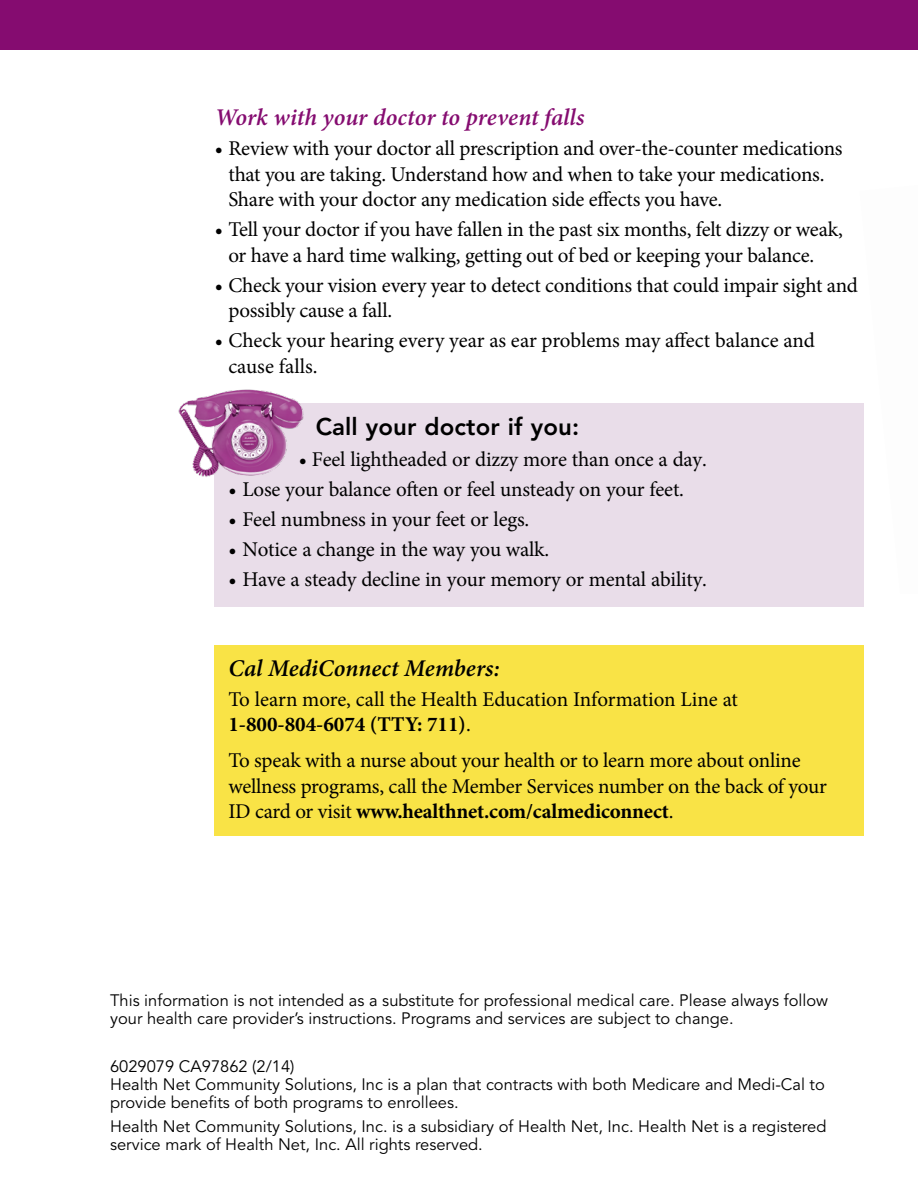
<style>
.page{position:relative;width:918px;height:1188px;background:#fff}
.page>*{position:absolute;margin:0;border:0;box-sizing:border-box;transform-origin:0 0}
.t1{font:italic 600 24px "Minion Pro";color:#850c70}
.t2{font:italic 600 24px "Minion Pro";color:#000}
.t3{font:800 24px "Avenir LT Std";letter-spacing:.005em;color:#000}
.t4{font:21px/25.5px "Minion Pro";letter-spacing:-.01em;color:#000}
.t5{font:16.5px/18px "Avenir LT Std";color:#000}
.s1{font-weight:700}
</style>
<div class="page">
<div style="left:0;top:0;width:918px;height:50px;background:#850c70"></div>
<div style="left:215px;top:403px;width:649px;height:204px;background:#e9dde9"></div>
<div style="left:215px;top:645px;width:649px;height:190px;background:#f9e346"></div>
<img style="left:178px;top:389px;width:126px;height:92px">
<p class="t1" style="left:215px;top:101px;width:371px">Work with your doctor to prevent falls</p>
<p class="t4" style="left:228px;top:136px;width:616px;text-indent:-14px">• Review with your doctor all prescription and over-the-counter medications that you are taking. Understand how and when to take your medications.<br>Share with your doctor any medication side effects you have.</p>
<p class="t4" style="left:228px;top:217px;width:616px;text-indent:-14px">• Tell your doctor if you have fallen in the past six months, felt dizzy or weak, or have a hard time walking, getting out of bed or keeping your balance.</p>
<p class="t4" style="left:228px;top:273px;width:631px;text-indent:-14px">• Check your vision every year to detect conditions that could impair sight and possibly cause a fall.</p>
<p class="t4" style="left:228px;top:328px;width:588px;text-indent:-14px">• Check your hearing every year as ear problems may affect balance and cause falls.</p>
<p class="t3" style="left:316px;top:412px;width:265px">Call your doctor if you:</p>
<p class="t4" style="left:299px;top:447px;width:409px">• Feel lightheaded or dizzy more than once a day.</p>
<p class="t4" style="left:228px;top:477px;width:457px">• Lose your balance often or feel unsteady on your feet.</p>
<p class="t4" style="left:228px;top:507px;width:302px">• Feel numbness in your feet or legs.</p>
<p class="t4" style="left:228px;top:537px;width:322px">• Notice a change in the way you walk.</p>
<p class="t4" style="left:228px;top:567px;width:480px">• Have a steady decline in your memory or mental ability.</p>
<p class="t2" style="left:228px;top:651px;width:273px">Cal MediConnect Members:</p>
<p class="t4" style="left:228px;top:687px;width:511px">To learn more, call the Health Education Information Line at<br><span class="s1">1-800-804-6074 (TTY: 711)</span>.</p>
<p class="t4" style="left:228px;top:748px;width:600px">To speak with a nurse about your health or to learn more about online wellness programs, call the Member Services number on the back of your<br>ID card or visit <span class="s1">www.healthnet.com/calmediconnect</span>.</p>
<p class="t5" style="left:110px;top:992px;width:719px">This information is not intended as a substitute for professional medical care. Please always follow your health care provider’s instructions. Programs and services are subject to change.</p>
<p class="t5" style="left:110px;top:1058px;width:716px">6029079 CA97862 (2/14)<br>Health Net Community Solutions, Inc is a plan that contracts with both Medicare and Medi-Cal to provide benefits of both programs to enrollees.</p>
<p class="t5" style="left:110px;top:1118px;width:718px">Health Net Community Solutions, Inc. is a subsidiary of Health Net, Inc. Health Net is a registered service mark of Health Net, Inc. All rights reserved.</p>
</div>
